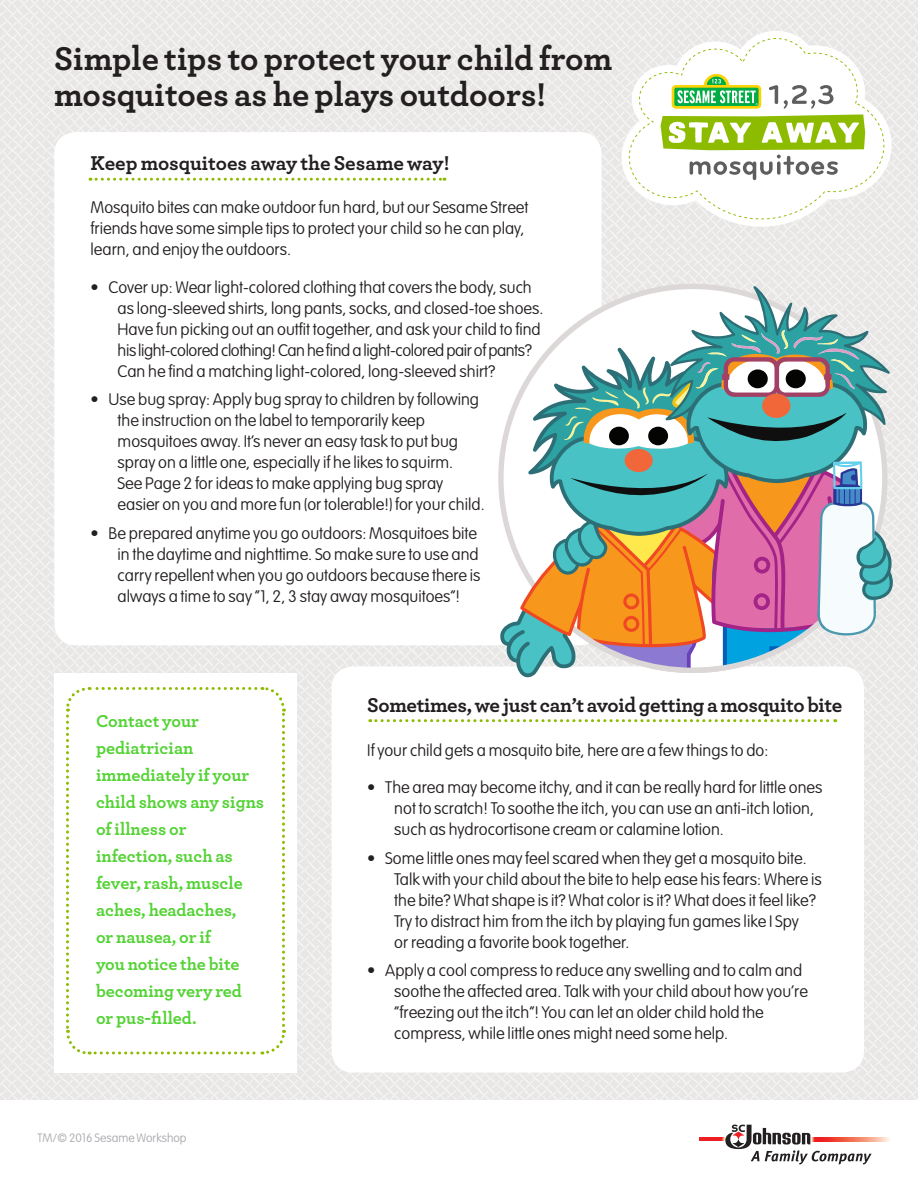
<style>
.page{position:relative;width:918px;height:1188px;background:#fff}
.page>*{position:absolute;margin:0;border:0;box-sizing:border-box;transform-origin:0 0}
.body{font:700 34.5px/36px "Archer";color:#231f20}
.body-2{font:700 21px "Archer";letter-spacing:-.015em;color:#231f20}
.body-3{font:700 18px/27px "Archer";color:#54d335}
.body-4{font:100 16.5px/21px "VAG Rounded";color:#231f20}
.body-5{font:100 12px "VAG Rounded";color:#a8a9ad}
</style>
<div class="page">
<svg style="left:872px;top:1137px;width:17px;height:4px"></svg>
<img style="left:698px;top:1099px;width:140px;height:26px">
<img style="left:699px;top:1137px;width:26px;height:4px">
<svg style="left:725px;top:1125px;width:147px;height:40px"></svg>
<div style="left:0;top:0;width:918px;height:1099px;background:linear-gradient(to right,#eceaea,#eceaea)"></div>
<div style="left:54px;top:673px;width:243px;height:400px;background:#fff"></div>
<div style="left:54px;top:132px;width:548px;height:513px;background:#fff;border-radius:22px"></div>
<svg style="left:622px;top:31px;width:270px;height:196px;fill:#ebe9e8"></svg>
<svg style="left:629px;top:38px;width:255px;height:181px"></svg>
<svg style="left:661px;top:74px;width:204px;height:106px"></svg>
<svg style="left:90px;top:178px;width:355px;height:3px"></svg>
<div style="left:332px;top:666px;width:532px;height:407px;background:#fff;border-radius:22px"></div>
<svg style="left:370px;top:719px;width:466px;height:3px"></svg>
<svg style="left:66px;top:687px;width:220px;height:368px"></svg>
<svg style="left:500px;top:286px;width:394px;height:391px"></svg>
<p class="body" style="left:54px;top:38px;width:560px">Simple tips to protect your child from mosquitoes as he plays outdoors!</p>
<p class="body-2" style="left:91px;top:146px;width:360px">Keep mosquitoes away the Sesame way!</p>
<p class="body-4" style="left:91px;top:197px;width:439px">Mosquito bites can make outdoor fun hard, but our Sesame Street friends have some simple tips to protect your child so he can play, learn, and enjoy the outdoors.</p>
<p class="body-4" style="left:118px;top:276px;width:427px;text-indent:-27px">• Cover up: Wear light-colored clothing that covers the body, such as long-sleeved shirts, long pants, socks, and closed-toe shoes.<br>Have fun picking out an outfit together, and ask your child to find his light-colored clothing! Can he find a light-colored pair of pants?<br>Can he find a matching light-colored, long-sleeved shirt?</p>
<p class="body-4" style="left:118px;top:389px;width:369px;text-indent:-27px">• Use bug spray: Apply bug spray to children by following the instruction on the label to temporarily keep mosquitoes away. It’s never an easy task to put bug spray on a little one, especially if he likes to squirm.<br>See Page 2 for ideas to make applying bug spray easier on you and more fun (or tolerable!) for your child.</p>
<p class="body-4" style="left:118px;top:522px;width:365px;text-indent:-27px">• Be prepared anytime you go outdoors: Mosquitoes bite in the daytime and nighttime. So make sure to use and carry repellent when you go outdoors because there is always a time to say “1, 2, 3 stay away mosquitoes”!</p>
<p class="body-3" style="left:96px;top:706px;width:170px">Contact your pediatrician immediately if your child shows any signs of illness or infection, such as fever, rash, muscle aches, headaches,<br>or nausea, or if<br>you notice the bite becoming very red<br>or pus-filled.</p>
<p class="body-5" style="left:38px;top:1131px;width:151px">TM/© 2016 Sesame Workshop</p>
<p class="body-2" style="left:367px;top:689px;width:477px">Sometimes, we just can’t avoid getting a mosquito bite</p>
<p class="body-4" style="left:367px;top:739px;width:402px">If your child gets a mosquito bite, here are a few things to do:</p>
<p class="body-4" style="left:394px;top:777px;width:430px;text-indent:-27px">• The area may become itchy, and it can be really hard for little ones not to scratch! To soothe the itch, you can use an anti-itch lotion, such as hydrocortisone cream or calamine lotion.</p>
<p class="body-4" style="left:394px;top:847px;width:429px;text-indent:-27px">• Some little ones may feel scared when they get a mosquito bite.<br>Talk with your child about the bite to help ease his fears: Where is the bite? What shape is it? What color is it? What does it feel like?<br>Try to distract him from the itch by playing fun games like I Spy<br>or reading a favorite book together.</p>
<p class="body-4" style="left:394px;top:960px;width:415px;text-indent:-27px">• Apply a cool compress to reduce any swelling and to calm and soothe the affected area. Talk with your child about how you’re “freezing out the itch”! You can let an older child hold the compress, while little ones might need some help.</p>
</div>
